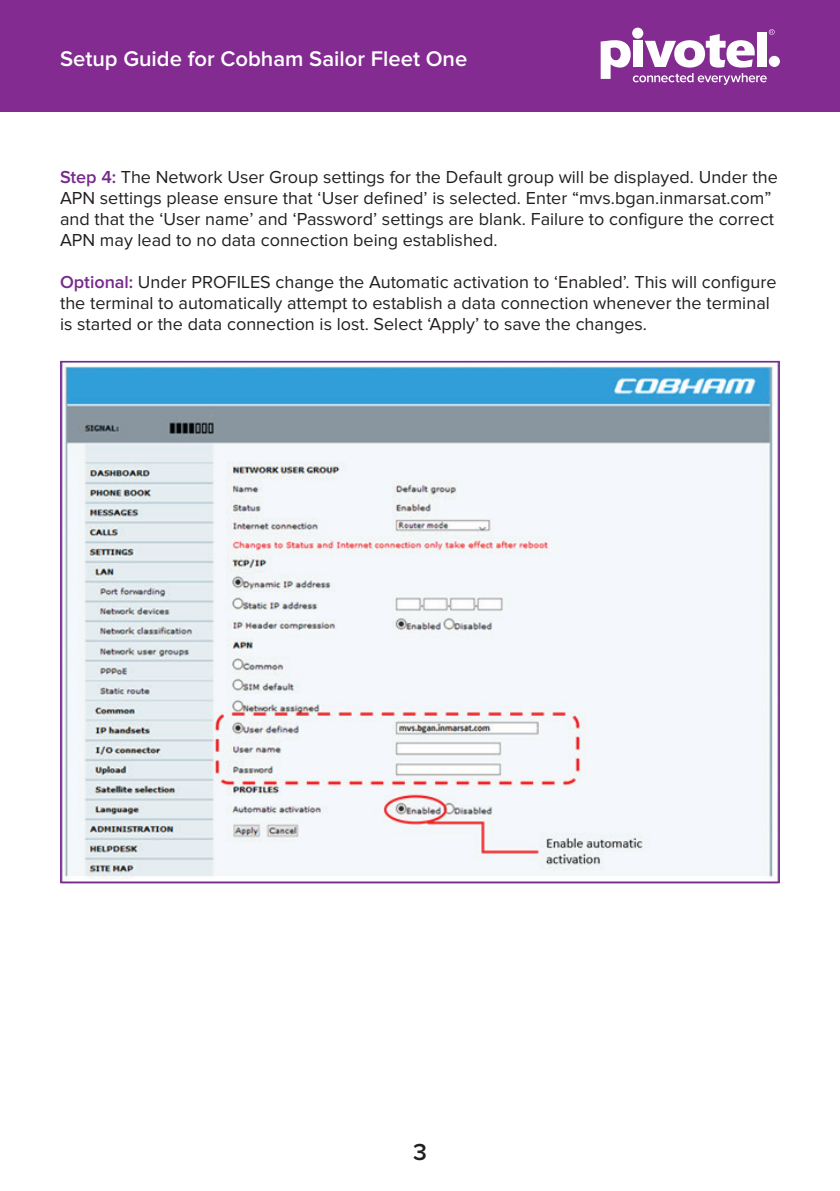
<style>
.page{position:relative;width:840px;height:1191px;background:#fff}
.page>*{position:absolute;margin:0;border:0;box-sizing:border-box;transform-origin:0 0}
.t1{font:600 24px "Proxima Nova";color:#231f20}
.t2{font:600 22px "Proxima Nova";color:#fff}
.t3{font:18px/21px "Proxima Nova";color:#231f20}
.s1{font-weight:600;color:#762a8c}
</style>
<div class="page">
<svg style="left:60px;top:361px;width:719px;height:522px;fill:#f4f7fa"></svg>
<div style="left:0;top:0;width:839px;height:111px;background:#832b91"></div>
<div style="left:768px;top:56px;width:11px;height:11px;background:#fff;border-radius:50%"></div>
<svg style="left:600px;top:29px;width:174px;height:56px"></svg>
<p class="t2" style="left:60px;top:49px;width:408px">Setup Guide for Cobham Sailor Fleet One</p>
<p class="t3" style="left:60px;top:167px;width:718px"><span class="s1">Step 4:</span> The Network User Group settings for the Default group will be displayed. Under the APN settings please ensure that ‘User defined’ is selected. Enter “mvs.bgan.inmarsat.com” and that the ‘User name’ and ‘Password’ settings are blank. Failure to configure the correct APN may lead to no data connection being established.</p>
<p class="t3" style="left:60px;top:272px;width:717px"><span class="s1">Optional:</span> Under PROFILES change the Automatic activation to ‘Enabled’. This will configure the terminal to automatically attempt to establish a data connection whenever the terminal is started or the data connection is lost. Select ‘Apply’ to save the changes.</p>
<h1 class="t1" style="left:413px;top:1141px;width:15px">3</h1>
</div>
